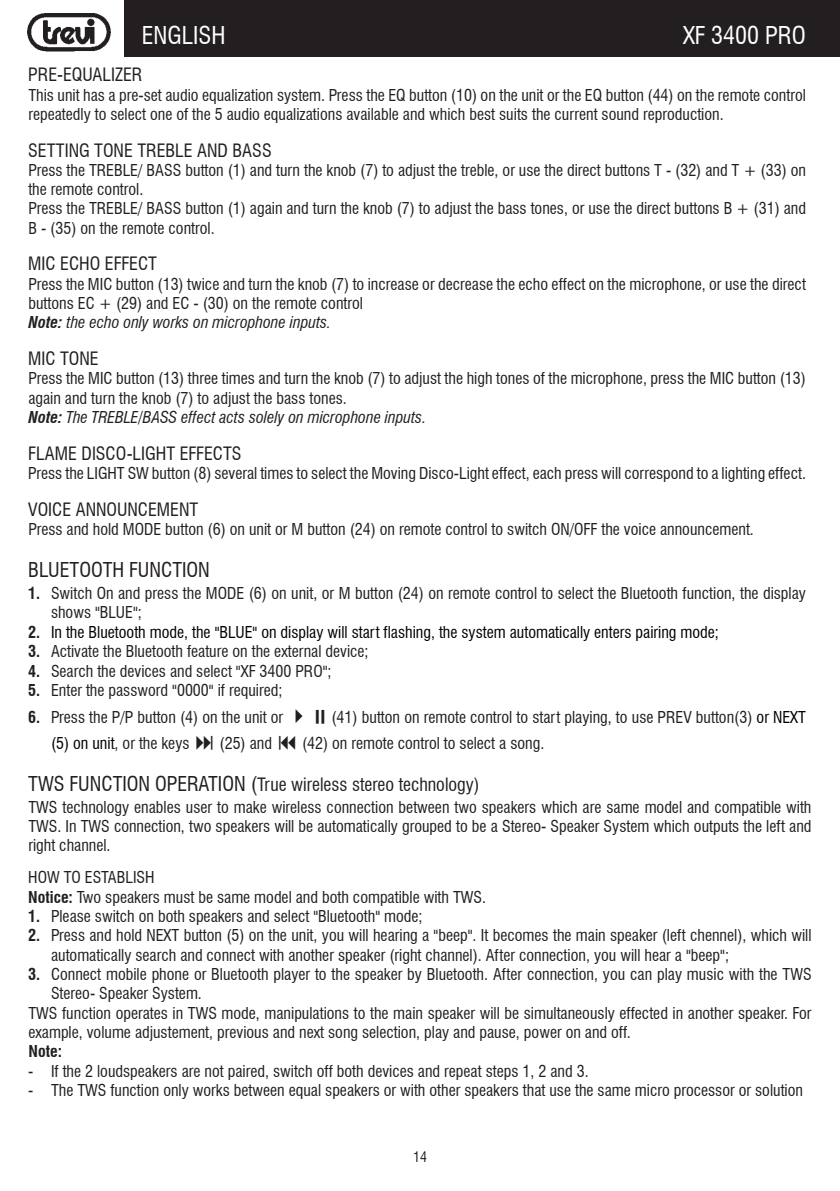
<style>
.page{position:relative;width:840px;height:1191px;background:#fff}
.page>*{position:absolute;margin:0;border:0;box-sizing:border-box;transform-origin:0 0}
.t1{font:condensed 24px "Swiss 721 BT";color:#fff}
.t2{font:condensed 20px "Swiss 721 BT";color:#231f20}
.t3{font:condensed 18px "Swiss 721 BT";color:#231f20}
.t4{font:condensed 16px/19.2px "Swiss 721 BT";color:#231f20}
.t5{font:condensed 16px "Swiss 721 BT";color:#000}
.t6{font:700 condensed 16px "Swiss 721 BT";color:#231f20}
.t7{font:condensed 14px "Swiss 721 BT";color:#231f20}
.s1{font-weight:700;font-style:italic}
.s2{font-style:italic}
.s3{font-weight:700}
.s4{font-weight:700;color:#231f20}
.s5{color:#000}
.s6{font-size:20px}
</style>
<div class="page">
<div style="left:125px;top:0;width:714px;height:57px;background:#231f20"></div>
<img style="left:27px;top:13px;width:84px;height:38px">
<h1 class="t1" style="left:142px;top:21px;width:85px">ENGLISH</h1>
<h1 class="t1" style="left:682px;top:20px;width:124px">XF 3400 PRO</h1>
<p class="t3" style="left:28px;top:64px;width:115px">PRE-EQUALIZER</p>
<p class="t4" style="left:28px;top:85px;width:778px">This unit has a pre-set audio equalization system. Press the EQ button (10) on the unit or the EQ button (44) on the remote control repeatedly to select one of the 5 audio equalizations available and which best suits the current sound reproduction.</p>
<p class="t3" style="left:28px;top:139px;width:245px">SETTING TONE TREBLE AND BASS</p>
<p class="t4" style="left:28px;top:160px;width:778px">Press the TREBLE/ BASS button (1) and turn the knob (7) to adjust the treble, or use the direct buttons T - (32) and T + (33) on the remote control.<br>Press the TREBLE/ BASS button (1) again and turn the knob (7) to adjust the bass tones, or use the direct buttons B + (31) and B - (35) on the remote control.</p>
<p class="t3" style="left:28px;top:253px;width:130px">MIC ECHO EFFECT</p>
<p class="t4" style="left:28px;top:274px;width:778px">Press the MIC button (13) twice and turn the knob (7) to increase or decrease the echo effect on the microphone, or use the direct buttons EC + (29) and EC - (30) on the remote control<br><span class="s1">Note:</span> <span class="s2">the echo only works on microphone inputs.</span></p>
<p class="t3" style="left:28px;top:348px;width:72px">MIC TONE</p>
<p class="t4" style="left:28px;top:369px;width:778px">Press the MIC button (13) three times and turn the knob (7) to adjust the high tones of the microphone, press the MIC button (13) again and turn the knob (7) to adjust the bass tones.<br><span class="s1">Note:</span> <span class="s2">The TREBLE/BASS effect acts solely on microphone inputs.</span></p>
<p class="t3" style="left:28px;top:442px;width:214px">FLAME DISCO-LIGHT EFFECTS</p>
<p class="t4" style="left:28px;top:463px;width:778px">Press the LIGHT SW button (8) several times to select the Moving Disco-Light effect, each press will correspond to a lighting effect.</p>
<p class="t3" style="left:28px;top:498px;width:171px">VOICE ANNOUNCEMENT</p>
<p class="t4" style="left:28px;top:519px;width:726px">Press and hold MODE button (6) on unit or M button (24) on remote control to switch ON/OFF the voice announcement.</p>
<p class="t2" style="left:28px;top:558px;width:183px">BLUETOOTH FUNCTION</p>
<p class="t4" style="left:51px;top:583px;width:756px;text-indent:-23px"><span class="s3">1.</span> Switch On and press the MODE (6) on unit, or M button (24) on remote control to select the Bluetooth function, the display shows "BLUE";</p>
<p class="t5" style="left:28px;top:622px;width:691px"><span class="s4">2.</span> In the Bluetooth mode, the "BLUE" on display will start flashing, the system automatically enters pairing mode;</p>
<p class="t4" style="left:28px;top:641px;width:341px"><span class="s3">3.</span> Activate the Bluetooth feature on the external device;</p>
<p class="t4" style="left:28px;top:661px;width:304px"><span class="s3">4.</span> Search the devices and select "XF 3400 PRO";</p>
<p class="t4" style="left:28px;top:680px;width:255px"><span class="s3">5.</span> Enter the password "0000" if required;</p>
<p class="t4" style="left:51px;top:703px;width:756px;line-height:26.4px;text-indent:-23px"><span class="s3">6.</span> Press the P/P button (4) on the unit or ✔ (41) button on remote control to start playing, to use PREV button(3) <span class="s5">or NEXT (5) on unit</span>, or the keys</p>
<p class="t4" style="left:219px;top:733px;width:54px">(25) and</p>
<p class="t4" style="left:302px;top:733px;width:244px">(42) on remote control to select a song.</p>
<p class="t3" style="left:28px;top:773px;width:452px"><span class="s6">TWS FUNCTION OPERATION (</span>True wireless stereo technology)</p>
<p class="t4" style="left:28px;top:797px;width:784px;text-align:justify">TWS technology enables user to make wireless connection between two speakers which are same model and compatible with TWS. In TWS connection, two speakers will be automatically grouped to be a Stereo- Speaker System which outputs the left and right channel.</p>
<p class="t4" style="left:28px;top:867px;width:459px">HOW TO ESTABLISH<br><span class="s3">Notice:</span> Two speakers must be same model and both compatible with TWS.</p>
<p class="t4" style="left:28px;top:906px;width:395px"><span class="s3">1.</span> Please switch on both speakers and select "Bluetooth" mode;</p>
<p class="t4" style="left:51px;top:926px;width:761px;text-indent:-23px"><span class="s3">2.</span> Press and hold NEXT button (5) on the unit, you will hearing a "beep". It becomes the main speaker (left chennel), which will automatically search and connect with another speaker (right channel). After connection, you will hear a "beep";</p>
<p class="t4" style="left:28px;top:964px;width:784px"><span class="s3">3.</span> Connect mobile phone or Bluetooth player to the speaker by Bluetooth. After connection, you can play music with the TWS</p>
<p class="t4" style="left:51px;top:983px;width:152px">Stereo- Speaker System.</p>
<p class="t4" style="left:28px;top:1003px;width:784px">TWS function operates in TWS mode, manipulations to the main speaker will be simultaneously effected in another speaker. For</p>
<p class="t4" style="left:28px;top:1022px;width:603px">example, volume adjustement, previous and next song selection, play and pause, power on and off.</p>
<p class="t6" style="left:28px;top:1041px;width:35px">Note:</p>
<p class="t4" style="left:28px;top:1061px;width:561px">- If the 2 loudspeakers are not paired, switch off both devices and repeat steps 1, 2 and 3.</p>
<p class="t4" style="left:28px;top:1080px;width:775px">- The TWS function only works between equal speakers or with other speakers that use the same micro processor or solution</p>
<p class="t7" style="left:413px;top:1148px;width:15px">14</p>
</div>
